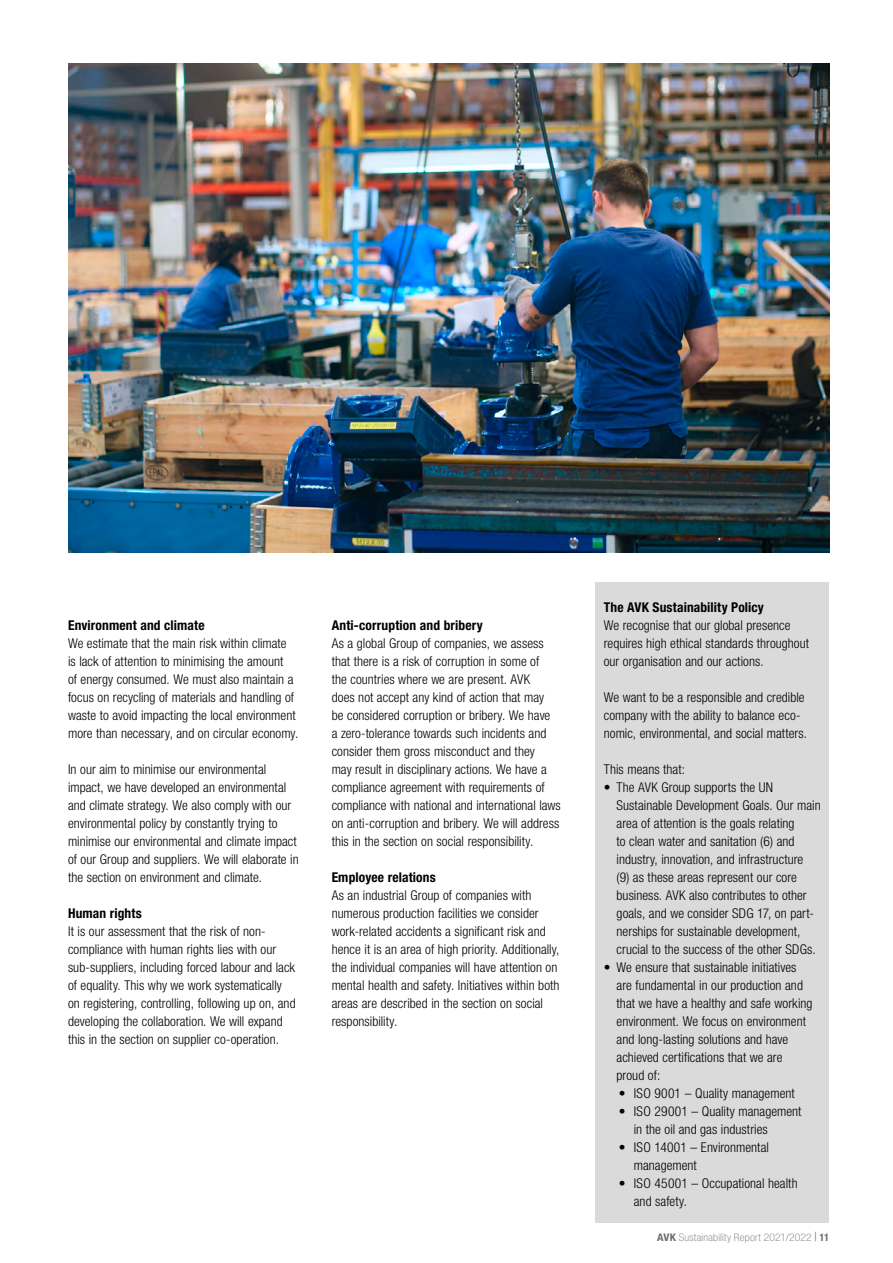
<style>
.page{position:relative;width:893px;height:1263px;background:#fff}
.page>*{position:absolute;margin:0;border:0;box-sizing:border-box;transform-origin:0 0}
.t1{font:300 condensed 13.5px/18px "Helvetica Neue LT Pro";letter-spacing:.005em;color:#000}
.t2{font:700 condensed 13.5px "Helvetica Neue LT Pro";letter-spacing:.01em;color:#000}
.t3{font:100 condensed 10.5px "Helvetica Neue LT Pro";letter-spacing:.02em;color:#6f6f6e;scale:1.1 1}
.s1{font-weight:700}
.s2{font-family:"Times New Roman";font-weight:700;font-stretch:normal}
</style>
<div class="page">
<img style="left:68px;top:64px;width:761px;height:489px">
<div style="left:595px;top:583px;width:234px;height:639px;background:#dadada"></div>
<p class="t2" style="left:68px;top:617px;width:138px">Environment and climate</p>
<p class="t1" style="left:68px;top:634px;width:232px">We estimate that the main risk within climate<br>is lack of attention to minimising the amount<br>of energy consumed. We must also maintain a focus on recycling of materials and handling of waste to avoid impacting the local environment more than necessary, and on circular economy.</p>
<p class="t1" style="left:68px;top:760px;width:232px">In our aim to minimise our environmental impact, we have developed an environmental and climate strategy. We also comply with our environmental policy by constantly trying to minimise our environmental and climate impact of our Group and suppliers. We will elaborate in the section on environment and climate.</p>
<p class="t2" style="left:68px;top:905px;width:75px">Human rights</p>
<p class="t1" style="left:68px;top:922px;width:229px">It is our assessment that the risk of non&shy;compliance with human rights lies with our sub-suppliers, including forced labour and lack of equality. This why we work systematically on registering, controlling, following up on, and developing the collaboration. We will expand this in the section on supplier co-operation.</p>
<p class="t2" style="left:332px;top:617px;width:153px">Anti-corruption and bribery</p>
<p class="t1" style="left:332px;top:634px;width:231px">As a global Group of companies, we assess that there is a risk of corruption in some of<br>the countries where we are present. AVK<br>does not accept any kind of action that may<br>be considered corruption or bribery. We have<br>a zero-tolerance towards such incidents and consider them gross misconduct and they<br>may result in disciplinary actions. We have a compliance agreement with requirements of compliance with national and international laws on anti-corruption and bribery. We will address this in the section on social responsibility.</p>
<p class="t2" style="left:332px;top:869px;width:106px">Employee relations</p>
<p class="t1" style="left:332px;top:886px;width:229px">As an industrial Group of companies with numerous production facilities we consider work-related accidents a significant risk and hence it is an area of high priority. Additionally, the individual companies will have attention on mental health and safety. Initiatives within both areas are described in the section on social responsibility.</p>
<p class="t2" style="left:604px;top:599px;width:162px">The AVK Sustainability Policy</p>
<p class="t1" style="left:604px;top:616px;width:207px">We recognise that our global presence requires high ethical standards throughout our organisation and our actions.</p>
<p class="t1" style="left:604px;top:688px;width:205px">We want to be a responsible and credible company with the ability to balance eco&shy;nomic, environmental, and social matters.</p>
<p class="t1" style="left:604px;top:760px;width:83px">This means that:</p>
<p class="t1" style="left:617px;top:778px;width:206px;text-indent:-13px">• The AVK Group supports the UN Sustainable Development Goals. Our main area of attention is the goals relating<br>to clean water and sanitation (6) and industry, innovation, and infrastructure<br>(9) as these areas represent our core business. AVK also contributes to other goals, and we consider SDG 17, on part&shy;nerships for sustainable development, crucial to the success of the other SDGs.</p>
<p class="t1" style="left:617px;top:958px;width:197px;text-indent:-13px">• We ensure that sustainable initiatives are fundamental in our production and that we have a healthy and safe working environment. We focus on environment and long-lasting solutions and have achieved certifications that we are proud of:</p>
<p class="t1" style="left:619px;top:1084px;width:177px">• ISO 9001 – Quality management</p>
<p class="t1" style="left:634px;top:1102px;width:169px;text-indent:-15px">• ISO 29001 – Quality management in the oil and gas industries</p>
<p class="t1" style="left:634px;top:1138px;width:137px;text-indent:-15px">• ISO 14001 – Environmental management</p>
<p class="t1" style="left:634px;top:1174px;width:165px;text-indent:-15px">• ISO 45001 – Occupational health and safety.</p>
<p class="t3" style="left:657px;top:1231px;width:158px"><span class="s1">AVK</span> Sustainability Report 2021/2022 <span class="s2">|</span> <span class="s1">11</span></p>
</div>
